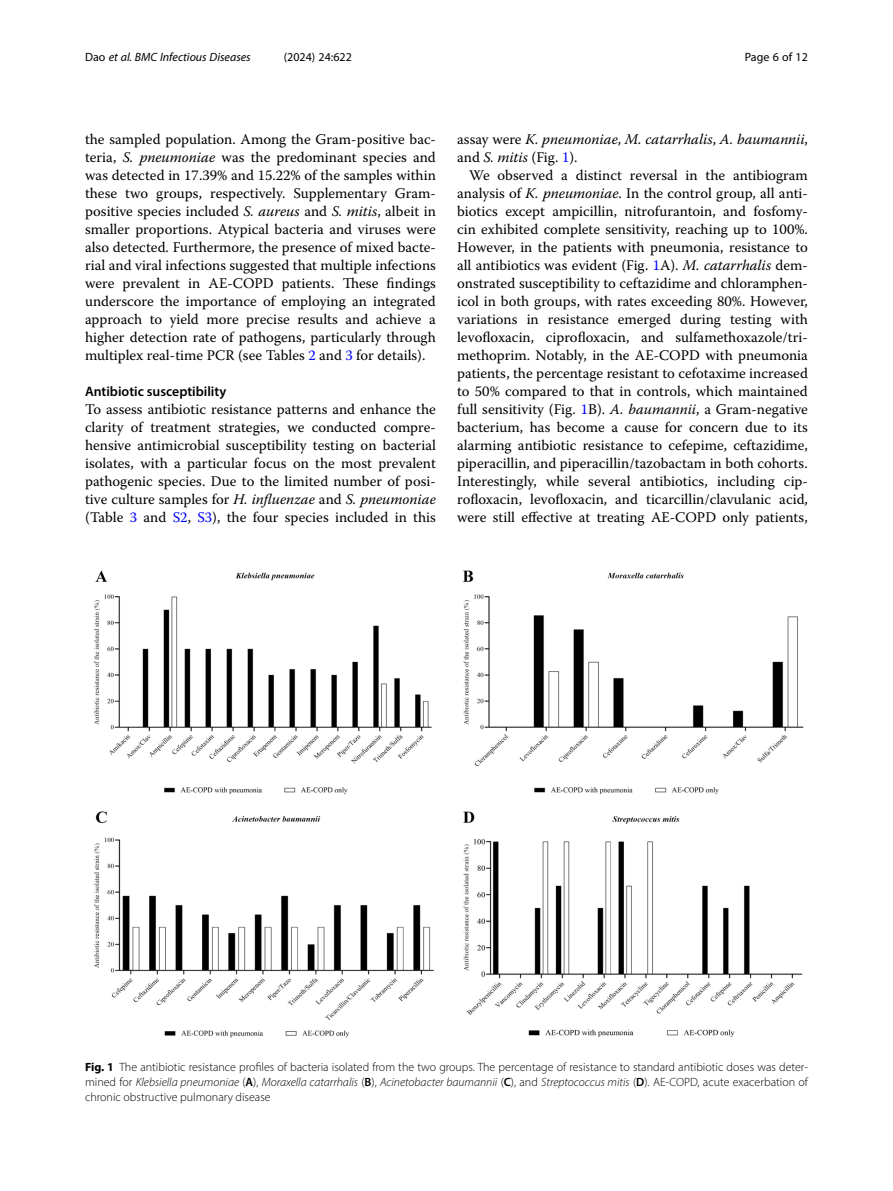
<style>
.page{position:relative;width:893px;height:1191px;background:#fff}
.page>*{position:absolute;margin:0;border:0;box-sizing:border-box;transform-origin:0 0}
.Body_Text_Indent{font:14.7px/18px "Warnock Pro";color:#000;text-align:justify}
.Body_Text{font:14.7px/18px "Warnock Pro";color:#000;text-align:justify}
.Body_Text-2{font:italic 14.7px/18px "Warnock Pro";color:#000}
.Head_2{font:600 13.8px "Myriad Pro";color:#000}
.Figure_Caption{font:300 12px/15px "Myriad Pro";color:#000;text-align:justify}
.t1{font:italic 12px "Myriad Pro";color:#000}
.t2{font:12px "Myriad Pro";color:#000}
.s1{font-style:normal}
.s2{font-style:italic}
.s3{color:#00f}
.s4{font-style:normal;color:#00f}
.s5{font-weight:700}
.s6{font-weight:600}
</style>
<div class="page">
<img style="left:94px;top:570px;width:710px;height:468px">
<p class="t1" style="left:85px;top:50px;width:167px"><span class="s1">Dao</span> et al. BMC Infectious Diseases</p>
<p class="t2" style="left:284px;top:50px;width:70px">(2024) 24:622</p>
<p class="t2" style="left:745px;top:50px;width:65px">Page 6 of 12</p>
<p class="Body_Text_Indent" style="left:85px;top:130px;width:352px">the sampled population. Among the Gram-positive bac&shy;teria, <span class="s2">S. pneumoniae</span> was the predominant species and was detected in 17.39% and 15.22% of the samples within these two groups, respectively. Supplementary Gram&shy;positive species included <span class="s2">S. aureus</span> and <span class="s2">S. mitis</span>, albeit in smaller proportions. Atypical bacteria and viruses were also detected. Furthermore, the presence of mixed bacte&shy;rial and viral infections suggested that multiple infections were prevalent in AE-COPD patients. These findings underscore the importance of employing an integrated approach to yield more precise results and achieve a higher detection rate of pathogens, particularly through multiplex real-time PCR (see Tables <span class="s3">2</span> and <span class="s3">3</span> for details).</p>
<p class="Head_2" style="left:85px;top:383px;width:143px">Antibiotic susceptibility</p>
<p class="Body_Text" style="left:85px;top:400px;width:352px">To assess antibiotic resistance patterns and enhance the clarity of treatment strategies, we conducted compre&shy;hensive antimicrobial susceptibility testing on bacterial isolates, with a particular focus on the most prevalent pathogenic species. Due to the limited number of posi&shy;tive culture samples for <span class="s2">H. influenzae</span> and <span class="s2">S. pneumoniae </span>(Table <span class="s3">3</span> and <span class="s3">S2</span>, <span class="s3">S3</span>), the four species included in this</p>
<p class="Body_Text-2" style="left:457px;top:130px;width:352px"><span class="s1">assay were</span> K. pneumoniae<span class="s1">,</span> M. catarrhalis<span class="s1">,</span> A. baumannii<span class="s1">, and</span> S. mitis <span class="s1">(Fig.</span> <span class="s4">1</span><span class="s1">).</span></p>
<p class="Body_Text_Indent" style="left:457px;top:166px;width:352px;text-indent:12px">We observed a distinct reversal in the antibiogram analysis of <span class="s2">K. pneumoniae</span>. In the control group, all anti&shy;biotics except ampicillin, nitrofurantoin, and fosfomy&shy;cin exhibited complete sensitivity, reaching up to 100%.<br>However, in the patients with pneumonia, resistance to all antibiotics was evident (Fig. <span class="s3">1</span>A). <span class="s2">M. catarrhalis</span> dem&shy;onstrated susceptibility to ceftazidime and chloramphen&shy;icol in both groups, with rates exceeding 80%. However, variations in resistance emerged during testing with levofloxacin, ciprofloxacin, and sulfamethoxazole/tri&shy;methoprim. Notably, in the AE-COPD with pneumonia patients, the percentage resistant to cefotaxime increased to 50% compared to that in controls, which maintained full sensitivity (Fig. <span class="s3">1</span>B). <span class="s2">A. baumannii</span>, a Gram-negative bacterium, has become a cause for concern due to its alarming antibiotic resistance to cefepime, ceftazidime, piperacillin, and piperacillin/tazobactam in both cohorts.<br>Interestingly, while several antibiotics, including cip&shy;rofloxacin, levofloxacin, and ticarcillin/clavulanic acid, were still effective at treating AE-COPD only patients,</p>
<p class="Figure_Caption" style="left:85px;top:1059px;width:724px"><span class="s5">Fig. 1</span> The antibiotic resistance profiles of bacteria isolated from the two groups. The percentage of resistance to standard antibiotic doses was deter&shy;mined for <span class="s2">Klebsiella pneumoniae</span> (<span class="s6">A</span>), <span class="s2">Moraxella catarrhalis</span> (<span class="s6">B</span>), <span class="s2">Acinetobacter baumannii</span> (<span class="s6">C</span>), and <span class="s2">Streptococcus mitis</span> (<span class="s6">D</span>). AE-COPD, acute exacerbation of chronic obstructive pulmonary disease</p>
</div>
